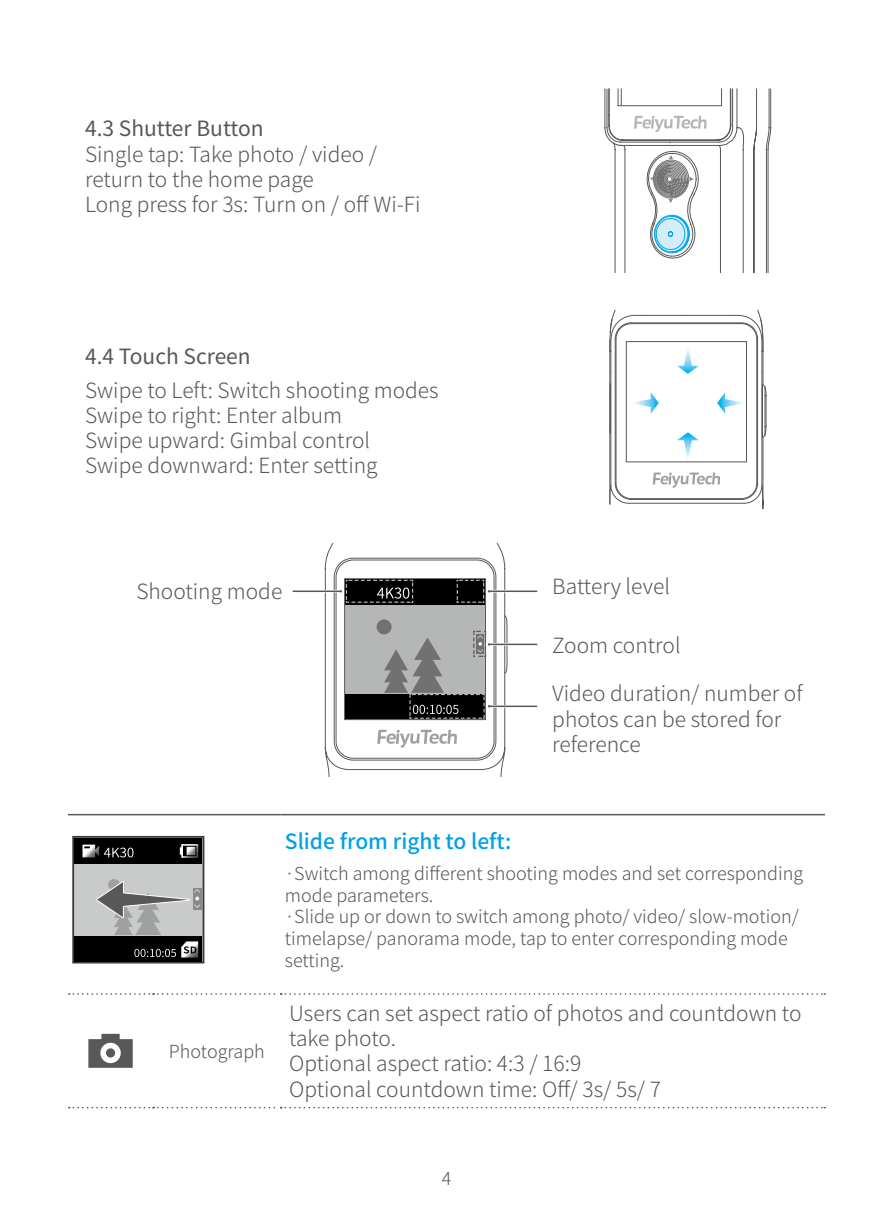
<style>
.page{position:relative;width:893px;height:1212px;background:#fff}
.page>*{position:absolute;margin:0;border:0;box-sizing:border-box;transform-origin:0 0}
.t1{font:300 21px/25.2px "Source Han Sans CN";color:#595757}
.t2{font:21px "Source Han Sans CN";color:#595757}
.t3{font:500 21px "Source Han Sans CN";color:#00a0e9}
.t4{font:300 18px/21.6px "Source Han Sans CN";color:#595757}
</style>
<div class="page">
<svg style="left:605px;top:88px;width:166px;height:184px"></svg>
<hr style="left:746px;top:342px;width:1px;height:120px;background:#595757">
<hr style="left:626px;top:461px;width:120px;height:1px;background:#595757">
<hr style="left:626px;top:342px;width:1px;height:120px;background:#595757">
<hr style="left:626px;top:341px;width:120px;height:1px;background:#595757">
<hr style="left:631px;top:498px;width:110px;height:1px;background:#595757">
<hr style="left:756px;top:339px;width:1px;height:144px;background:#595757">
<hr style="left:631px;top:323px;width:110px;height:1px;background:#595757">
<hr style="left:762px;top:437px;width:1px;height:68px;background:#595757">
<hr style="left:609px;top:351px;width:1px;height:153px;background:#595757">
<hr style="left:631px;top:322px;width:110px;height:1px;background:#595757">
<hr style="left:757px;top:339px;width:1px;height:144px;background:#595757">
<hr style="left:631px;top:499px;width:110px;height:1px;background:#595757">
<hr style="left:615px;top:339px;width:1px;height:144px;background:#595757">
<hr style="left:610px;top:391px;width:1px;height:94px;background:#595757">
<svg style="left:609px;top:482px;width:23px;height:23px"></svg>
<hr style="left:629px;top:503px;width:115px;height:1px;background:#595757">
<svg style="left:741px;top:482px;width:23px;height:28px"></svg>
<hr style="left:761px;top:391px;width:1px;height:94px;background:#595757">
<hr style="left:686px;top:315px;width:43px;height:1px;background:#595757">
<hr style="left:644px;top:315px;width:42px;height:1px;background:#595757">
<hr style="left:764px;top:396px;width:1px;height:30px;background:#595757">
<hr style="left:762px;top:396px;width:1px;height:30px;background:#595757">
<hr style="left:765px;top:396px;width:1px;height:30px;background:#595757">
<svg style="left:761px;top:426px;width:6px;height:13px"></svg>
<svg style="left:653px;top:472px;width:67px;height:16px"></svg>
<svg style="left:677px;top:349px;width:22px;height:25px"></svg>
<svg style="left:677px;top:432px;width:22px;height:26px"></svg>
<svg style="left:717px;top:309px;width:50px;height:105px"></svg>
<svg style="left:609px;top:309px;width:50px;height:105px"></svg>
<hr style="left:293px;top:590px;width:47px;height:2px;background:#595757">
<hr style="left:490px;top:590px;width:47px;height:2px;background:#595757">
<hr style="left:490px;top:644px;width:47px;height:1px;background:#595757">
<svg style="left:325px;top:543px;width:183px;height:234px"></svg>
<hr style="left:491px;top:705px;width:46px;height:3px;background:#fff">
<hr style="left:490px;top:705px;width:47px;height:2px;background:#595757">
<hr style="left:68px;top:814px;width:213px;height:1px;background:#595757">
<hr style="left:281px;top:814px;width:544px;height:1px;background:#595757">
<svg style="left:72px;top:836px;width:132px;height:127px;background:#767676"></svg>
<svg style="left:69px;top:993px;width:756px;height:2px"></svg>
<svg style="left:69px;top:1107px;width:756px;height:1px"></svg>
<svg style="left:88px;top:1034px;width:45px;height:34px"></svg>
<p class="t2" style="left:85px;top:117px;width:180px">4.3 Shutter Button</p>
<p class="t1" style="left:85px;top:142px;width:337px">Single tap: Take photo / video / return to the home page<br>Long press for 3s: Turn on / off Wi-Fi</p>
<p class="t2" style="left:85px;top:344px;width:167px">4.4 Touch Screen</p>
<p class="t1" style="left:85px;top:378px;width:355px">Swipe to Left: Switch shooting modes<br>Swipe to right: Enter album<br>Swipe upward: Gimbal control<br>Swipe downward: Enter setting</p>
<p class="t1" style="left:136px;top:579px;width:147px">Shooting mode</p>
<p class="t1" style="left:552px;top:574px;width:119px">Battery level</p>
<p class="t1" style="left:552px;top:633px;width:130px">Zoom control</p>
<p class="t1" style="left:552px;top:681px;width:252px">Video duration/ number of photos can be stored for reference</p>
<p class="t4" style="left:169px;top:1040px;width:97px">Photograph</p>
<p class="t3" style="left:285px;top:829px;width:228px">Slide from right to left:</p>
<p class="t4" style="left:285px;top:863px;width:520px">·Switch among different shooting modes and set corresponding mode parameters.<br>·Slide up or down to switch among photo/ video/ slow-motion/ timelapse/ panorama mode, tap to enter corresponding mode setting.</p>
<p class="t1" style="left:289px;top:1001px;width:514px">Users can set aspect ratio of photos and countdown to take photo.<br>Optional aspect ratio: 4:3 / 16:9<br>Optional countdown time: Off/ 3s/ 5s/ 7</p>
<p class="t4" style="left:442px;top:1168px;width:11px">4</p>
</div>
